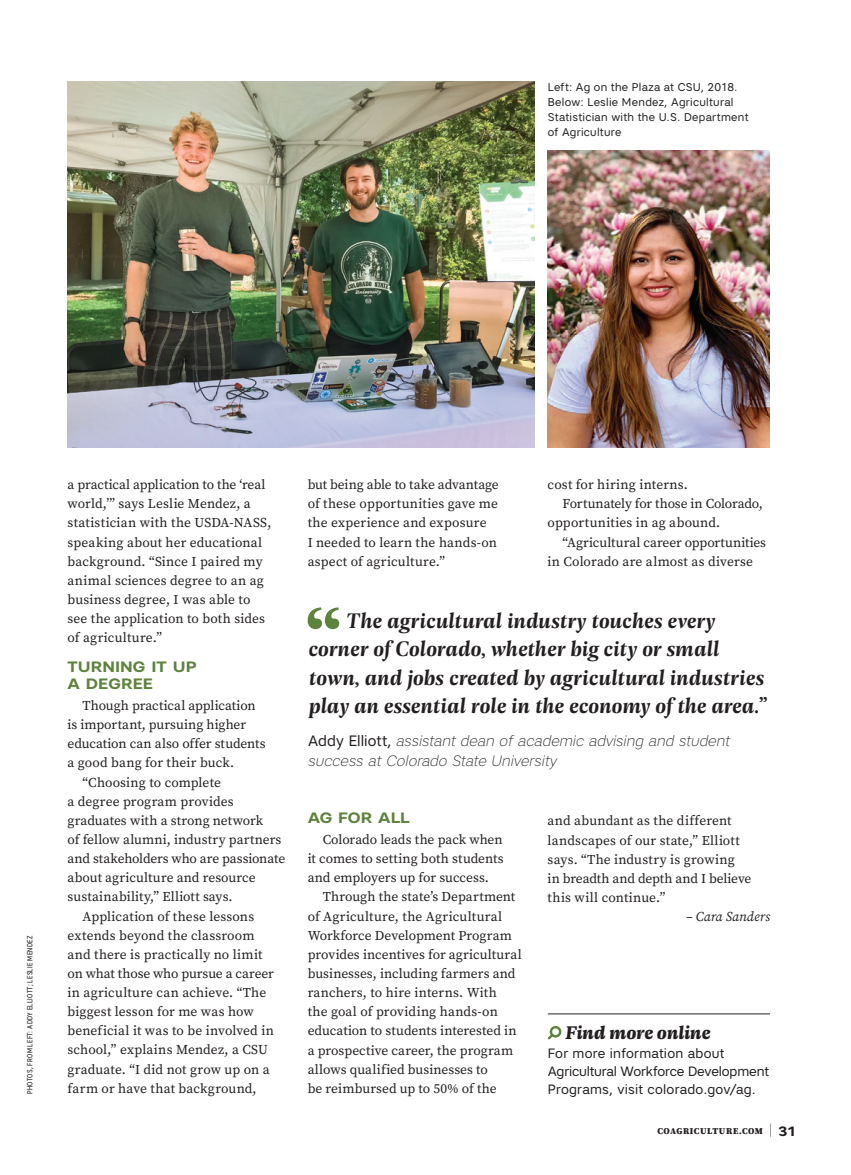
<style>
.page{position:relative;width:851px;height:1175px;background:#fff}
.page>*{position:absolute;margin:0;border:0;box-sizing:border-box;transform-origin:0 0}
.t1{font:italic 600 22.5px/28.5px "Geller Headline";letter-spacing:.01em;color:#231f20}
.t2{font:italic 700 19.5px "Geller Text";color:#231f20}
.t3{font:italic 200 15px/19.5px "Artico";letter-spacing:.005em;color:#231f20}
.t4{font:700 15px/16.5px "Artico Expanded";letter-spacing:.005em;color:#5d833d}
.t5{font:13.5px/19.2px "Source Serif Pro";letter-spacing:.005em;color:#231f20}
.t6{font:13.5px/18px "Artico";letter-spacing:.01em;color:#231f20}
.t7{font:italic 13.5px "Source Serif Pro";letter-spacing:-.01em;color:#231f20}
.t8{font:11.25px/15px "Artico";letter-spacing:.025em;color:#231f20}
.t9{font:900 9px "Source Serif Pro";letter-spacing:.06em;color:#231f20}
.t10{font:7.5px "Artico Condensed";letter-spacing:.04em;color:#231f20}
.s1{font-weight:400;font-style:normal}
.s2{font-family:"Artico Expanded";font-weight:200;font-size:13.5px}
.s3{font-family:"Artico Expanded";font-weight:700;font-size:13.5px}
</style>
<div class="page">
<img style="left:547px;top:150px;width:223px;height:297px">
<img style="left:68px;top:81px;width:466px;height:366px">
<svg style="left:307px;top:607px;width:32px;height:22px"></svg>
<div style="left:549px;top:1025px;width:12px;height:12px;border:2px solid #5d833d;border-radius:50%"></div>
<svg style="left:547px;top:1032px;width:8px;height:8px"></svg>
<hr style="left:548px;top:1013px;width:221px;height:1px;background:#231f20">
<p class="t8" style="left:548px;top:79px;width:202px">Left: Ag on the Plaza at CSU, 2018.<br>Below: Leslie Mendez, Agricultural<br>Statistician with the U.S. Department of Agriculture</p>
<p class="t10" style="left:25px;top:1094px;width:160px;rotate:-90deg">PHOTOS, FROM LEFT: ADDY ELLIOTT; LESLIE MENDEZ</p>
<p class="t5" style="left:68px;top:475px;width:205px">a practical application to the ‘real world,’” says Leslie Mendez, a statistician with the USDA-NASS, speaking about her educational background. “Since I paired my animal sciences degree to an ag business degree, I was able to see the application to both sides of agriculture.”</p>
<p class="t4" style="left:68px;top:658px;width:131px">TURNING IT UP<br>A DEGREE</p>
<p class="t5" style="left:83px;top:696px;width:175px">Though practical application</p>
<p class="t5" style="left:68px;top:715px;width:180px">is important, pursuing higher</p>
<p class="t5" style="left:68px;top:734px;width:200px">education can also offer students</p>
<p class="t5" style="left:68px;top:753px;width:168px">a good bang for their buck.</p>
<p class="t5" style="left:83px;top:772px;width:140px">“Choosing to complete</p>
<p class="t5" style="left:68px;top:791px;width:168px">a degree program provides</p>
<p class="t5" style="left:68px;top:810px;width:197px">graduates with a strong network</p>
<p class="t5" style="left:68px;top:830px;width:215px">of fellow alumni, industry partners</p>
<p class="t5" style="left:68px;top:849px;width:219px">and stakeholders who are passionate</p>
<p class="t5" style="left:68px;top:868px;width:190px">about agriculture and resource</p>
<p class="t5" style="left:68px;top:887px;width:166px">sustainability,” Elliott says.</p>
<p class="t5" style="left:83px;top:906px;width:173px">Application of these lessons</p>
<p class="t5" style="left:68px;top:925px;width:188px">extends beyond the classroom</p>
<p class="t5" style="left:68px;top:944px;width:196px">and there is practically no limit</p>
<p class="t5" style="left:68px;top:963px;width:208px">on what those who pursue a career</p>
<p class="t5" style="left:68px;top:983px;width:200px">in agriculture can achieve. “The</p>
<p class="t5" style="left:68px;top:1002px;width:188px">biggest lesson for me was how</p>
<p class="t5" style="left:68px;top:1021px;width:208px">beneficial it was to be involved in</p>
<p class="t5" style="left:68px;top:1040px;width:202px">school,” explains Mendez, a CSU</p>
<p class="t5" style="left:68px;top:1059px;width:203px">graduate. “I did not grow up on a</p>
<p class="t5" style="left:68px;top:1078px;width:191px">farm or have that background,</p>
<p class="t5" style="left:307px;top:475px;width:193px">but being able to take advantage of these opportunities gave me the experience and exposure<br>I needed to learn the hands-on aspect of agriculture.”</p>
<p class="t5" style="left:547px;top:475px;width:142px">cost for hiring interns.</p>
<p class="t5" style="left:562px;top:494px;width:202px">Fortunately for those in Colorado,</p>
<p class="t5" style="left:547px;top:513px;width:174px">opportunities in ag abound.</p>
<p class="t5" style="left:562px;top:532px;width:205px">“Agricultural career opportunities</p>
<p class="t5" style="left:547px;top:551px;width:207px">in Colorado are almost as diverse</p>
<h1 class="t1" style="left:309px;top:605px;width:459px;text-indent:37px">The agricultural industry touches every corner of Colorado, whether big city or small town, and jobs created by agricultural industries play an essential role in the economy of the area.”</h1>
<p class="t3" style="left:308px;top:731px;width:423px"><span class="s1">Addy Elliott,</span> assistant dean of academic advising and student success at Colorado State University</p>
<p class="t4" style="left:308px;top:809px;width:104px">AG FOR ALL</p>
<p class="t5" style="left:308px;top:830px;width:197px;text-align:justify;text-indent:15px">Colorado leads the pack when it comes to setting both students and employers up for success.</p>
<p class="t5" style="left:308px;top:887px;width:215px;text-indent:15px">Through the state’s Department of Agriculture, the Agricultural Workforce Development Program provides incentives for agricultural businesses, including farmers and ranchers, to hire interns. With<br>the goal of providing hands-on education to students interested in a prospective career, the program allows qualified businesses to<br>be reimbursed up to 50% of the</p>
<p class="t5" style="left:547px;top:811px;width:205px">and abundant as the different landscapes of our state,” Elliott says. “The industry is growing<br>in breadth and depth and I believe this will continue.”</p>
<p class="t7" style="left:685px;top:907px;width:86px">– Cara Sanders</p>
<h2 class="t2" style="left:565px;top:1018px;width:147px">Find more online</h2>
<p class="t6" style="left:548px;top:1043px;width:223px">For more information about<br>Agricultural Workforce Development<br>Programs, visit colorado.gov/ag.</p>
<p class="t9" style="left:657px;top:1125px;width:141px">COAGRICULTURE.COM <span class="s2">|</span> <span class="s3">31</span></p>
</div>
